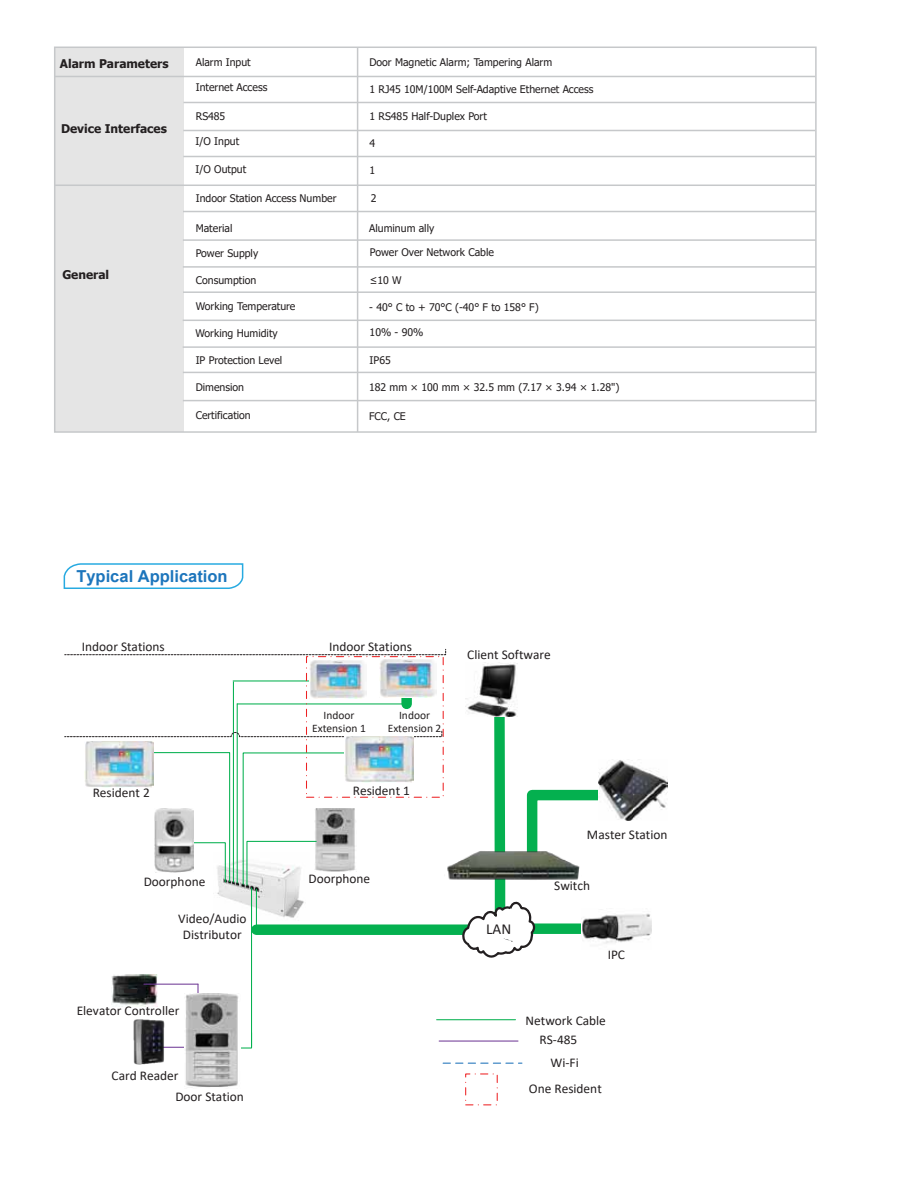
<style>
.page{position:relative;width:918px;height:1188px;background:#fff}
.page>*{position:absolute;margin:0;border:0;box-sizing:border-box;transform-origin:0 0}
.t1{font:700 16.5px "Arial";color:#1c75bc}
.t2{font:15.3px "Calibri";color:#231f20}
.t3{font:13.35px/16px "Calibri";color:#231f20;text-align:center}
.t4{font:700 12px "Tahoma";color:#231f20}
.t5{font:11.4px/13.8px "Calibri";color:#231f20;text-align:center}
.t6{font:10.5px "Tahoma";color:#231f20}
</style>
<div class="page">
<svg style="left:63px;top:563px;width:181px;height:26px"></svg>
<div style="left:55px;top:47px;width:129px;height:385px;background:#e5e5e5"></div>
<div style="left:54px;top:47px;width:763px;height:386px;border:2px solid #c6c8ca"></div>
<hr style="left:357px;top:47px;width:1px;height:385px;background:#c6c8ca">
<hr style="left:55px;top:76px;width:760px;height:1px;background:#c6c8ca">
<hr style="left:183px;top:102px;width:632px;height:1px;background:#c6c8ca">
<hr style="left:183px;top:130px;width:632px;height:1px;background:#c6c8ca">
<hr style="left:183px;top:156px;width:632px;height:1px;background:#c6c8ca">
<hr style="left:54px;top:185px;width:761px;height:1px;background:#c6c8ca">
<hr style="left:183px;top:239px;width:633px;height:2px;background:#c6c8ca">
<hr style="left:183px;top:266px;width:633px;height:2px;background:#c6c8ca">
<hr style="left:183px;top:291px;width:633px;height:2px;background:#c6c8ca">
<hr style="left:183px;top:211px;width:633px;height:1px;background:#c6c8ca">
<hr style="left:183px;top:320px;width:633px;height:1px;background:#c6c8ca">
<hr style="left:183px;top:346px;width:633px;height:2px;background:#c6c8ca">
<hr style="left:183px;top:372px;width:633px;height:1px;background:#c6c8ca">
<hr style="left:183px;top:400px;width:633px;height:1px;background:#c6c8ca">
<img style="left:217px;top:852px;width:25px;height:51px">
<svg style="left:401px;top:697px;width:11px;height:7px"></svg>
<div style="left:494px;top:707px;width:11px;height:150px;background:#04b04f"></div>
<img style="left:466px;top:662px;width:52px;height:54px">
<img style="left:621px;top:913px;width:30px;height:29px">
<hr style="left:233px;top:680px;width:83px;height:1px;background:#04b04f">
<hr style="left:237px;top:704px;width:1px;height:179px;background:#04b04f">
<hr style="left:237px;top:703px;width:170px;height:1px;background:#04b04f">
<hr style="left:233px;top:682px;width:1px;height:200px;background:#04b04f">
<div style="left:306px;top:656px;width:138px;height:142px;border:1px dashed #ed2224"></div>
<svg style="left:64px;top:649px;width:382px;height:6px"></svg>
<svg style="left:64px;top:731px;width:378px;height:6px"></svg>
<img style="left:621px;top:760px;width:46px;height:60px">
<hr style="left:437px;top:1019px;width:79px;height:1px;background:#04b04f">
<svg style="left:241px;top:1032px;width:12px;height:17px"></svg>
<hr style="left:162px;top:1047px;width:54px;height:1px;background:#703a96">
<img style="left:133px;top:1019px;width:45px;height:46px">
<hr style="left:439px;top:1041px;width:79px;height:1px;background:#703a96">
<hr style="left:251px;top:888px;width:1px;height:159px;background:#04b04f">
<svg style="left:443px;top:1063px;width:79px;height:1px"></svg>
<svg style="left:242px;top:752px;width:379px;height:206px"></svg>
<svg style="left:104px;top:752px;width:127px;height:131px"></svg>
<img style="left:155px;top:808px;width:38px;height:64px">
<img style="left:344px;top:737px;width:69px;height:45px">
<img style="left:85px;top:742px;width:69px;height:45px">
<img style="left:309px;top:660px;width:57px;height:38px">
<img style="left:380px;top:659px;width:57px;height:38px">
<img style="left:111px;top:975px;width:46px;height:32px">
<svg style="left:124px;top:989px;width:13px;height:3px"></svg>
<hr style="left:144px;top:984px;width:54px;height:1px;background:#703a96">
<hr style="left:197px;top:984px;width:2px;height:51px;background:#703a96">
<img style="left:184px;top:993px;width:55px;height:95px">
<p class="t4" style="left:60px;top:55px;width:110px">Alarm Parameters</p>
<p class="t4" style="left:61px;top:120px;width:107px">Device Interfaces</p>
<p class="t4" style="left:62px;top:266px;width:48px">General</p>
<p class="t6" style="left:196px;top:55px;width:56px">Alarm Input</p>
<p class="t6" style="left:369px;top:55px;width:184px">Door Magnetic Alarm; Tampering Alarm</p>
<p class="t6" style="left:196px;top:80px;width:73px">Internet Access</p>
<p class="t6" style="left:370px;top:82px;width:226px">1 RJ45 10M/100M Self-Adaptive Ethernet Access</p>
<p class="t6" style="left:196px;top:109px;width:31px">RS485</p>
<p class="t6" style="left:370px;top:109px;width:119px">1 RS485 Half-Duplex Port</p>
<p class="t6" style="left:196px;top:134px;width:45px">I/O Input</p>
<p class="t6" style="left:369px;top:136px;width:7px">4</p>
<p class="t6" style="left:196px;top:162px;width:52px">I/O Output</p>
<p class="t6" style="left:369px;top:163px;width:7px">1</p>
<p class="t6" style="left:196px;top:192px;width:142px">Indoor Station Access Number</p>
<p class="t6" style="left:196px;top:221px;width:38px">Material</p>
<p class="t6" style="left:196px;top:246px;width:64px">Power Supply</p>
<p class="t6" style="left:196px;top:273px;width:62px">Consumption</p>
<p class="t6" style="left:196px;top:300px;width:101px">Working Temperature</p>
<p class="t6" style="left:196px;top:326px;width:84px">Working Humidity</p>
<p class="t6" style="left:196px;top:353px;width:88px">IP Protection Level</p>
<p class="t6" style="left:196px;top:380px;width:50px">Dimension</p>
<p class="t6" style="left:371px;top:191px;width:7px">2</p>
<p class="t6" style="left:369px;top:221px;width:67px">Aluminum ally</p>
<p class="t6" style="left:370px;top:245px;width:126px">Power Over Network Cable</p>
<p class="t6" style="left:370px;top:273px;width:33px">≤10 W</p>
<p class="t6" style="left:369px;top:300px;width:171px">- 40° C to + 70°C (-40° F to 158° F)</p>
<p class="t6" style="left:370px;top:326px;width:55px">10% - 90%</p>
<p class="t6" style="left:370px;top:353px;width:23px">IP65</p>
<p class="t6" style="left:369px;top:381px;width:252px">182 mm × 100 mm × 32.5 mm (7.17 × 3.94 × 1.28")</p>
<p class="t6" style="left:196px;top:408px;width:57px">Certification</p>
<p class="t6" style="left:369px;top:409px;width:38px">FCC, CE</p>
<h1 class="t1" style="left:76px;top:565px;width:153px">Typical Application</h1>
<p class="t3" style="left:82px;top:638px;width:85px">Indoor Stations</p>
<p class="t3" style="left:329px;top:639px;width:85px">Indoor Stations</p>
<p class="t3" style="left:467px;top:646px;width:85px">Client Software</p>
<p class="t5" style="left:312px;top:708px;width:55px">Indoor<br>Extension 1</p>
<p class="t5" style="left:388px;top:708px;width:55px">Indoor<br>Extension 2</p>
<p class="t3" style="left:93px;top:784px;width:59px">Resident 2</p>
<p class="t3" style="left:353px;top:783px;width:59px">Resident 1</p>
<p class="t3" style="left:587px;top:826px;width:82px">Master Station</p>
<p class="t3" style="left:144px;top:874px;width:63px">Doorphone</p>
<p class="t3" style="left:308px;top:871px;width:63px">Doorphone</p>
<p class="t3" style="left:554px;top:877px;width:37px">Switch</p>
<p class="t3" style="left:178px;top:910px;width:70px">Video/Audio<br>Distributor</p>
<h2 class="t2" style="left:486px;top:919px;width:27px">LAN</h2>
<p class="t3" style="left:608px;top:947px;width:19px">IPC</p>
<p class="t3" style="left:77px;top:1002px;width:104px">Elevator Controller</p>
<p class="t3" style="left:112px;top:1067px;width:68px">Card Reader</p>
<p class="t3" style="left:175px;top:1088px;width:70px">Door Station</p>
<p class="t3" style="left:526px;top:1013px;width:82px">Network Cable</p>
<p class="t3" style="left:540px;top:1031px;width:39px">RS-485</p>
<p class="t3" style="left:529px;top:1080px;width:74px">One Resident</p>
<p class="t3" style="left:550px;top:1054px;width:30px">Wi-Fi</p>
</div>
